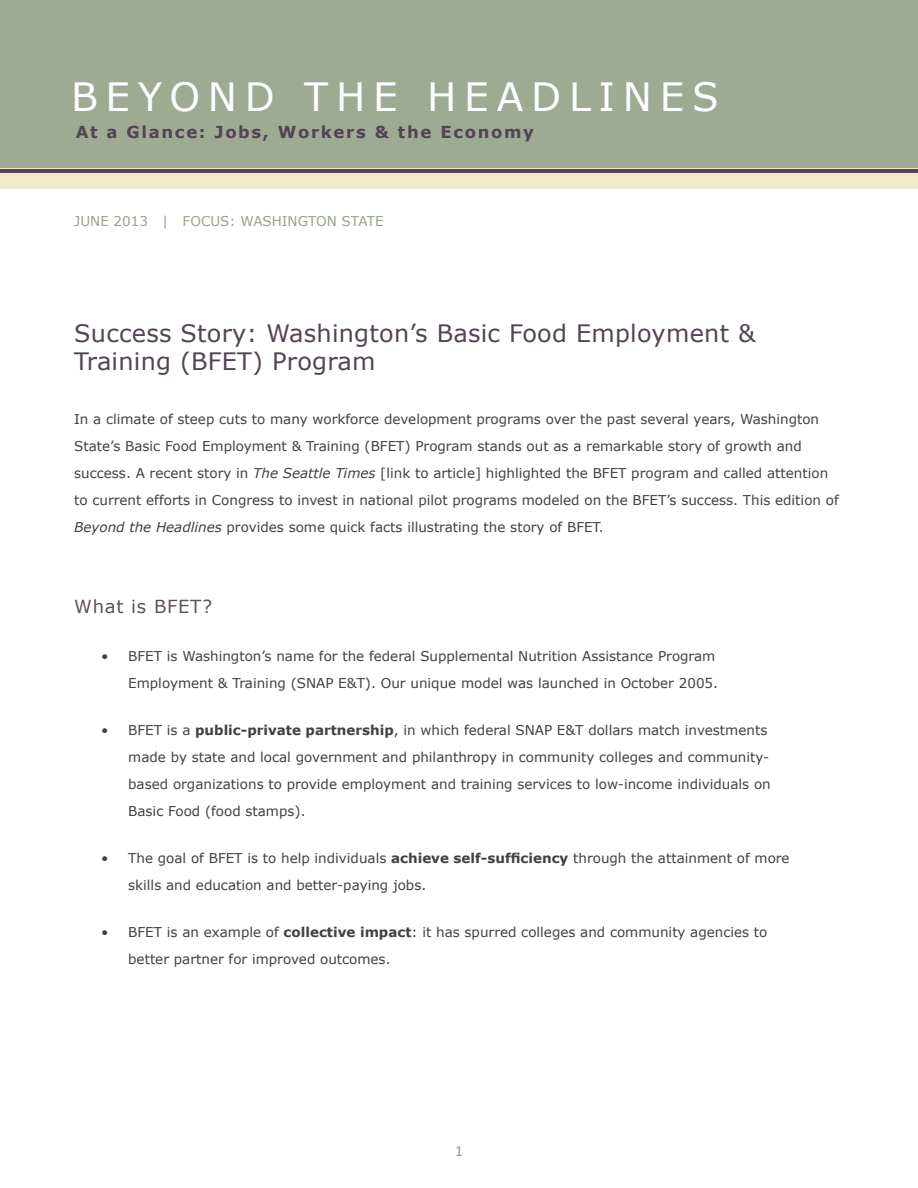
<style>
.page{position:relative;width:918px;height:1188px;background:#fff}
.page>*{position:absolute;margin:0;border:0;box-sizing:border-box;transform-origin:0 0}
.t1{font:39px "Verdana";letter-spacing:.2em;color:#fff}
.t2{font:24px/28.8px "Verdana";letter-spacing:.01em;color:#534454}
.t3{font:18px "Verdana";color:#5f505e}
.t4{font:700 16.5px "Verdana";letter-spacing:.1em;color:#534454}
.t5{font:13.5px/27px "Verdana";color:#414042}
.t6{font:13.5px "Verdana";color:#96a38a}
.t7{font:13.5px "Verdana";color:#939598}
.s1{font-style:italic}
.s2{font-weight:700}
</style>
<div class="page">
<div style="left:0;top:0;width:918px;height:179px;background:#9faa93"></div>
<div style="left:0;top:169px;width:918px;height:20px;background:#f2e9cb"></div>
<hr style="left:0;top:169px;width:918px;height:3px;background:#534454">
<h1 class="t1" style="left:71px;top:70px;width:649px">Beyond the H eadlines</h1>
<p class="t4" style="left:76px;top:120px;width:460px">At a Glance: Jobs, Workers &amp; the Economy</p>
<p class="t6" style="left:74px;top:212px;width:189px">JUNE 2013 | Focus: WASHIN</p>
<p class="t6" style="left:298px;top:212px;width:21px">GTON</p>
<p class="t6" style="left:342px;top:212px;width:10px">STATE</p>
<h2 class="t2" style="left:74px;top:318px;width:683px">Success Story: Washington’s Basic Food Employment &amp;<br>Training (BFET) Program</h2>
<p class="t5" style="left:74px;top:406px;width:766px">In a climate of steep cuts to many workforce development programs over the past several years, Washington State’s Basic Food Employment &amp; Training (BFET) Program stands out as a remarkable story of growth and success. A recent story in <span class="s1">The Seattle Times</span> [link to article] highlighted the BFET program and called attention to current efforts in Congress to invest in national pilot programs modeled on the BFET’s success. This edition of <span class="s1">Beyond the Headlines</span> provides some quick facts illustrating the story of BFET.</p>
<h3 class="t3" style="left:74px;top:594px;width:140px">What is BFET?</h3>
<p class="t5" style="left:128px;top:642px;width:589px;text-indent:-27px">• BFET is Washington’s name for the federal Supplemental N utrition Assistance Program<br>Employment &amp; Training (SNA</p>
<p class="t5" style="left:325px;top:669px;width:394px">P E&amp;T). Our unique model was launched in October 2005.</p>
<p class="t5" style="left:101px;top:716px;width:425px">• BFET is a <span class="s2">public-private partnership</span>, in which federal SNA</p>
<p class="t5" style="left:128px;top:716px;width:644px;text-indent:416px">P E&amp;T dollars match investments made by state and local government and philanthropy in community colleges and community&shy;based organizations to provide employment and training services to low-income individuals on Basic Food (food stamps).</p>
<p class="t5" style="left:128px;top:845px;width:663px;text-indent:-27px">• The goal of BFET is to help individuals <span class="s2">achieve self-sufficiency</span> through the attainment of more skills and education and better-paying jobs.</p>
<p class="t5" style="left:128px;top:919px;width:641px;text-indent:-27px">• BFET is an example of <span class="s2">collective impact</span>: it has spurred colleges and community agencies to better partner for improved outcomes.</p>
<p class="t7" style="left:455px;top:1142px;width:10px">1</p>
</div>
